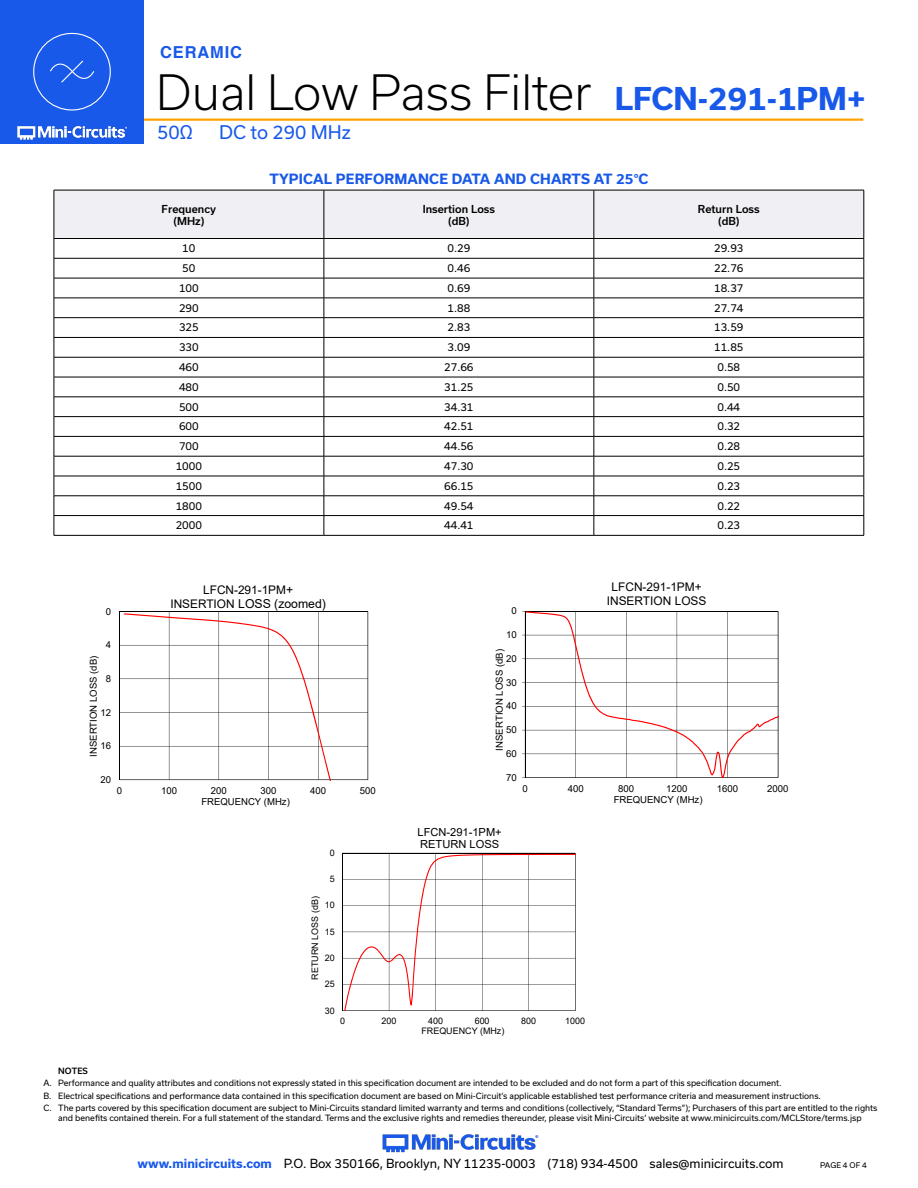
<style>
.page{position:relative;width:918px;height:1188px;background:#fff}
.page>*{position:absolute;margin:0;border:0;box-sizing:border-box;transform-origin:0 0}
.t1{font:300 46.5px "Usual";color:#000}
.t2{font:700 30px "Usual";color:#1859ea}
.t3{font:18px "Usual";color:#1859ea}
.t4{font:700 16.5px "Helvetica";letter-spacing:.05em;color:#1859ea}
.Blue_Headers{font:700 13.5px "Usual";letter-spacing:.015em;color:#1859ea}
.t5{font:12.3px "Arial";color:#000}
.t6{font:12px "Usual";color:#000}
.t7{font:11.85px/13.6px "Arial";color:#000;text-align:center}
.t8{font:11.1px/12.8px "Arial";color:#000}
.Table_Body_Center{font:10.5px "Usual";color:#000}
.Table_Header_Center{font:500 10.5px "Usual";color:#000}
.t9{font:9.6px "Arial";color:#000}
.t10{font:9px "Arial";color:#000}
.Disclaimer{font:8.25px/9.9px "Usual";color:#000}
.Notes{font:500 8.25px "Usual";letter-spacing:.015em;color:#000}
.t11{font:7.5px "Usual";color:#000}
.s1{font-size:12.3px}
.s2{font-size:11.85px}
.s3{font-weight:700;color:#1859ea}
</style>
<div class="page">
<img style="left:382px;top:1134px;width:157px;height:19px">
<hr style="left:130px;top:118px;width:733px;height:3px;background:#ffa300">
<div style="left:0;top:0;width:144px;height:144px;background:#1859ea"></div>
<img style="left:17px;top:120px;width:128px;height:20px">
<div style="left:33px;top:33px;width:78px;height:78px;border:1px solid #fff;border-radius:50%"></div>
<svg style="left:50px;top:60px;width:45px;height:23px"></svg>
<svg style="left:54px;top:190px;width:811px;height:345px"></svg>
<hr style="left:54px;top:535px;width:270px;height:1px;background:#000">
<hr style="left:324px;top:535px;width:270px;height:1px;background:#000">
<hr style="left:594px;top:535px;width:270px;height:1px;background:#000">
<hr style="left:119px;top:780px;width:249px;height:1px;background:#000">
<hr style="left:368px;top:611px;width:1px;height:169px;background:#000">
<svg style="left:119px;top:611px;width:249px;height:169px"></svg>
<hr style="left:778px;top:611px;width:1px;height:167px;background:#000">
<svg style="left:522px;top:611px;width:256px;height:167px"></svg>
<hr style="left:343px;top:1011px;width:232px;height:1px;background:#000">
<svg style="left:342px;top:853px;width:234px;height:158px"></svg>
<h3 class="t4" style="left:160px;top:42px;width:83px">CERAMIC</h3>
<h1 class="t1" style="left:156px;top:65px;width:437px">Dual Low Pass Filter</h1>
<h3 class="t3" style="left:157px;top:122px;width:37px">50Ω</h3>
<h3 class="t3" style="left:219px;top:122px;width:133px">DC to 290 MHz</h3>
<h2 class="t2" style="left:615px;top:82px;width:252px">LFCN-291-1PM+</h2>
<p class="Table_Header_Center" style="left:162px;top:203px;width:56px">Frequency</p>
<p class="Table_Header_Center" style="left:173px;top:215px;width:33px">(MHz)</p>
<p class="Blue_Headers" style="left:269px;top:171px;width:381px">TYPICAL PERFORMANCE DATA AND CHARTS AT 25°C</p>
<p class="Table_Header_Center" style="left:423px;top:203px;width:74px">Insertion Loss</p>
<p class="Table_Header_Center" style="left:448px;top:215px;width:23px">(dB)</p>
<p class="Table_Header_Center" style="left:698px;top:203px;width:63px">Return Loss</p>
<p class="Table_Header_Center" style="left:718px;top:215px;width:23px">(dB)</p>
<p class="t9" style="left:106px;top:605px;width:7px">0</p>
<p class="t9" style="left:106px;top:638px;width:7px">4</p>
<p class="t9" style="left:106px;top:672px;width:7px">8</p>
<p class="t9" style="left:101px;top:706px;width:12px">12</p>
<p class="t9" style="left:101px;top:739px;width:12px">16</p>
<p class="t9" style="left:101px;top:773px;width:12px">20</p>
<p class="t9" style="left:87px;top:757px;width:102px;rotate:-90deg">INSERTION LOSS (dB)</p>
<p class="Table_Body_Center" style="left:182px;top:242px;width:15px">10</p>
<p class="Table_Body_Center" style="left:447px;top:242px;width:24px">0.29</p>
<p class="Table_Body_Center" style="left:714px;top:242px;width:31px">29.93</p>
<p class="Table_Body_Center" style="left:182px;top:262px;width:15px">50</p>
<p class="Table_Body_Center" style="left:447px;top:262px;width:24px">0.46</p>
<p class="Table_Body_Center" style="left:714px;top:262px;width:31px">22.76</p>
<p class="Table_Body_Center" style="left:179px;top:282px;width:21px">100</p>
<p class="Table_Body_Center" style="left:447px;top:282px;width:24px">0.69</p>
<p class="Table_Body_Center" style="left:714px;top:282px;width:31px">18.37</p>
<p class="Table_Body_Center" style="left:179px;top:302px;width:21px">290</p>
<p class="Table_Body_Center" style="left:447px;top:302px;width:24px">1.88</p>
<p class="Table_Body_Center" style="left:714px;top:302px;width:31px">27.74</p>
<p class="Table_Body_Center" style="left:179px;top:322px;width:21px">325</p>
<p class="Table_Body_Center" style="left:447px;top:322px;width:24px">2.83</p>
<p class="Table_Body_Center" style="left:714px;top:322px;width:31px">13.59</p>
<p class="Table_Body_Center" style="left:179px;top:341px;width:21px">330</p>
<p class="Table_Body_Center" style="left:447px;top:341px;width:24px">3.09</p>
<p class="Table_Body_Center" style="left:714px;top:341px;width:31px">11.85</p>
<p class="Table_Body_Center" style="left:179px;top:361px;width:21px">460</p>
<p class="Table_Body_Center" style="left:444px;top:361px;width:31px">27.66</p>
<p class="Table_Body_Center" style="left:717px;top:361px;width:24px">0.58</p>
<p class="Table_Body_Center" style="left:179px;top:381px;width:21px">480</p>
<p class="Table_Body_Center" style="left:444px;top:381px;width:31px">31.25</p>
<p class="Table_Body_Center" style="left:717px;top:381px;width:24px">0.50</p>
<p class="Table_Body_Center" style="left:179px;top:401px;width:21px">500</p>
<p class="Table_Body_Center" style="left:444px;top:401px;width:31px">34.31</p>
<p class="Table_Body_Center" style="left:717px;top:401px;width:24px">0.44</p>
<p class="Table_Body_Center" style="left:179px;top:420px;width:21px">600</p>
<p class="Table_Body_Center" style="left:444px;top:420px;width:31px">42.51</p>
<p class="Table_Body_Center" style="left:717px;top:420px;width:24px">0.32</p>
<p class="Table_Body_Center" style="left:179px;top:440px;width:21px">700</p>
<p class="Table_Body_Center" style="left:444px;top:440px;width:31px">44.56</p>
<p class="Table_Body_Center" style="left:717px;top:440px;width:24px">0.28</p>
<p class="Table_Body_Center" style="left:176px;top:460px;width:28px">1000</p>
<p class="Table_Body_Center" style="left:444px;top:460px;width:31px">47.30</p>
<p class="Table_Body_Center" style="left:717px;top:460px;width:24px">0.25</p>
<p class="Table_Body_Center" style="left:176px;top:480px;width:28px">1500</p>
<p class="Table_Body_Center" style="left:444px;top:480px;width:31px">66.15</p>
<p class="Table_Body_Center" style="left:717px;top:480px;width:24px">0.23</p>
<p class="Table_Body_Center" style="left:176px;top:500px;width:28px">1800</p>
<p class="Table_Body_Center" style="left:444px;top:500px;width:31px">49.54</p>
<p class="Table_Body_Center" style="left:717px;top:500px;width:24px">0.22</p>
<p class="Table_Body_Center" style="left:176px;top:519px;width:28px">2000</p>
<p class="Table_Body_Center" style="left:444px;top:519px;width:31px">44.41</p>
<p class="Table_Body_Center" style="left:717px;top:519px;width:24px">0.23</p>
<p class="t7" style="left:203px;top:583px;width:92px">LFCN-291-1PM<span class="s1">+</span></p>
<p class="t5" style="left:170px;top:595px;width:157px"><span class="s2">INSERTION</span> LOSS (zoomed)</p>
<p class="t9" style="left:511px;top:604px;width:7px">0</p>
<p class="t9" style="left:506px;top:628px;width:12px">10</p>
<p class="t9" style="left:506px;top:652px;width:12px">20</p>
<p class="t9" style="left:506px;top:676px;width:12px">30</p>
<p class="t9" style="left:506px;top:699px;width:12px">40</p>
<p class="t9" style="left:506px;top:723px;width:12px">50</p>
<p class="t9" style="left:506px;top:747px;width:12px">60</p>
<p class="t9" style="left:506px;top:771px;width:12px">70</p>
<p class="t9" style="left:493px;top:751px;width:103px;rotate:-90deg">INSERTION LOSS (dB)</p>
<p class="t7" style="left:607px;top:580px;width:101px">LFCN-291-1PM+<br>INSERTION LOSS</p>
<p class="t9" style="left:117px;top:784px;width:7px">0</p>
<p class="t9" style="left:161px;top:784px;width:17px">100</p>
<p class="t9" style="left:211px;top:784px;width:17px">200</p>
<p class="t9" style="left:261px;top:784px;width:17px">300</p>
<p class="t9" style="left:310px;top:784px;width:17px">400</p>
<p class="t9" style="left:360px;top:784px;width:17px">500</p>
<p class="t9" style="left:201px;top:795px;width:90px">FREQUENCY (MHz)</p>
<p class="t10" style="left:330px;top:847px;width:6px">0</p>
<p class="t10" style="left:330px;top:873px;width:6px">5</p>
<p class="t10" style="left:325px;top:899px;width:11px">10</p>
<p class="t10" style="left:325px;top:925px;width:11px">15</p>
<p class="t10" style="left:325px;top:952px;width:11px">20</p>
<p class="t10" style="left:325px;top:978px;width:11px">25</p>
<p class="t10" style="left:325px;top:1004px;width:11px">30</p>
<p class="t10" style="left:309px;top:980px;width:85px;rotate:-90deg">RETURN LOSS (dB)</p>
<p class="t8" style="left:418px;top:825px;width:86px">LFCN-291-1PM+<br>RETURN LOSS</p>
<p class="t9" style="left:522px;top:782px;width:7px">0</p>
<p class="t9" style="left:568px;top:782px;width:18px">400</p>
<p class="t9" style="left:618px;top:782px;width:18px">800</p>
<p class="t9" style="left:666px;top:782px;width:23px">1200</p>
<p class="t9" style="left:717px;top:782px;width:23px">1600</p>
<p class="t9" style="left:767px;top:782px;width:23px">2000</p>
<p class="t9" style="left:614px;top:793px;width:90px">FREQUENCY (MHz)</p>
<p class="t10" style="left:340px;top:1015px;width:6px">0</p>
<p class="t10" style="left:382px;top:1015px;width:16px">200</p>
<p class="t10" style="left:428px;top:1015px;width:16px">400</p>
<p class="t10" style="left:475px;top:1015px;width:16px">600</p>
<p class="t10" style="left:521px;top:1015px;width:16px">800</p>
<p class="t10" style="left:565px;top:1015px;width:21px">1000</p>
<p class="Notes" style="left:58px;top:1066px;width:31px">NOTES</p>
<p class="t10" style="left:421px;top:1025px;width:84px">FREQUENCY (MHz)</p>
<p class="Disclaimer" style="left:44px;top:1078px;width:10px">A.</p>
<p class="Disclaimer" style="left:58px;top:1078px;width:725px">Performance and quality attributes and conditions not expressly stated in this specification document are intended to be excluded and do not form a part of this specification document.</p>
<p class="Disclaimer" style="left:44px;top:1091px;width:10px">B.</p>
<p class="Disclaimer" style="left:58px;top:1091px;width:764px">Electrical specifications and performance data contained in this specification document are based on Mini-Circuit’s applicable established test performance criteria and measurement instructions.</p>
<p class="Disclaimer" style="left:44px;top:1103px;width:10px">C.</p>
<p class="Disclaimer" style="left:58px;top:1103px;width:821px">The parts covered by this specification document are subject to Mini-Circuits standard limited warranty and terms and conditions (collectively, “Standard Terms”); Purchasers of this part are entitled to the rights and benefits contained therein. For a full statement of the standard. Terms and the exclusive rights and remedies thereunder, please visit Mini-Circuits’ website at www.minicircuits.com/MCLStore/terms.jsp</p>
<h3 class="t6" style="left:138px;top:1157px;width:648px"><span class="s3">www.minicircuits.com</span> P.O. Box 350166, Brooklyn, NY 11235-0003 (718) 934-4500 sales@minicircuits.com</h3>
<p class="t11" style="left:820px;top:1161px;width:48px">PAGE 4 OF 4</p>
</div>
